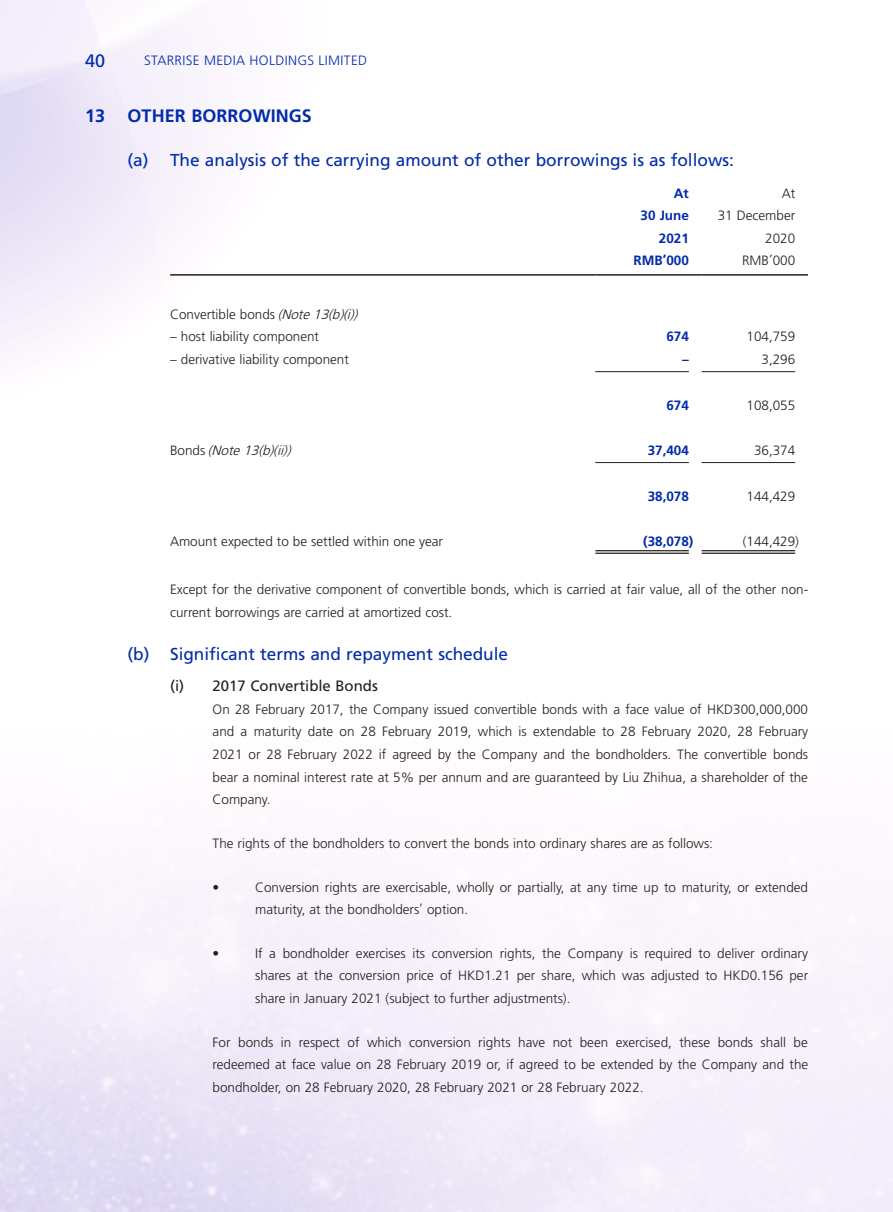
<style>
.page{position:relative;width:893px;height:1212px;background:#fff}
.page>*{position:absolute;margin:0;border:0;box-sizing:border-box;transform-origin:0 0}
.t1{font:700 18px "Frutiger LT Std";letter-spacing:.005em;color:#002baa}
.t2{font:18px "Frutiger LT Std";color:#002baa}
.t3{font:17.25px "Frutiger LT Std";color:#002baa}
.t4{font:15px "Frutiger LT Std";color:#231f20}
.t5{font:300 13.5px/22.5px "Frutiger LT Std";color:#231f20;text-align:justify}
.t6{font:700 13.5px/22.5px "Frutiger LT Std";color:#002baa;text-align:right}
.t7{font:300 13.5px "Frutiger LT Std";letter-spacing:.025em;color:#002baa}
.t8{font:italic 300 13.5px "Frutiger LT Std";color:#231f20}
.s1{font-style:italic}
.s2{font-style:normal}
</style>
<div class="page">
<hr style="left:170px;top:274px;width:425px;height:2px;background:#231f20">
<hr style="left:595px;top:274px;width:107px;height:2px;background:#231f20">
<hr style="left:702px;top:274px;width:106px;height:2px;background:#231f20">
<hr style="left:595px;top:371px;width:94px;height:1px;background:#231f20">
<hr style="left:702px;top:371px;width:93px;height:1px;background:#231f20">
<hr style="left:595px;top:462px;width:94px;height:1px;background:#231f20">
<hr style="left:702px;top:462px;width:93px;height:1px;background:#231f20">
<hr style="left:595px;top:550px;width:94px;height:1px;background:#231f20">
<hr style="left:595px;top:553px;width:94px;height:1px;background:#231f20">
<hr style="left:702px;top:550px;width:93px;height:1px;background:#231f20">
<hr style="left:702px;top:553px;width:93px;height:1px;background:#231f20">
<h1 class="t2" style="left:85px;top:51px;width:22px">40</h1>
<p class="t7" style="left:144px;top:52px;width:224px">STARRISE MEDIA HOLDINGS LIMITED</p>
<h1 class="t1" style="left:85px;top:106px;width:228px">13 OTHER BORROWINGS</h1>
<p class="t3" style="left:128px;top:150px;width:608px">(a) The analysis of the carrying amount of other borrowings is as follows:</p>
<p class="t6" style="left:641px;top:182px;width:50px">At<br>30 June<br>2021</p>
<p class="t5" style="left:718px;top:182px;width:79px;text-align:right">At<br>31 December<br>2020</p>
<p class="t6" style="left:633px;top:249px;width:57px">RMB’000</p>
<p class="t5" style="left:742px;top:249px;width:55px">RMB’000</p>
<p class="t5" style="left:170px;top:303px;width:193px">Convertible bonds <span class="s1">(Note13(b)(i))</span></p>
<p class="t5" style="left:170px;top:326px;width:150px">– host liability component</p>
<p class="t6" style="left:666px;top:325px;width:24px">674</p>
<p class="t5" style="left:747px;top:326px;width:50px">104,759</p>
<p class="t5" style="left:170px;top:348px;width:180px">– derivative liability component</p>
<p class="t6" style="left:682px;top:348px;width:8px">–</p>
<p class="t5" style="left:761px;top:348px;width:35px">3,296</p>
<p class="t6" style="left:666px;top:394px;width:24px">674</p>
<p class="t5" style="left:747px;top:394px;width:50px">108,055</p>
<p class="t8" style="left:170px;top:442px;width:126px"><span class="s2">B o n d s</span> (Note13(b)(ii))</p>
<p class="t6" style="left:648px;top:439px;width:43px">37,404</p>
<p class="t5" style="left:754px;top:439px;width:43px">36,374</p>
<p class="t6" style="left:648px;top:485px;width:43px">38,078</p>
<p class="t5" style="left:747px;top:485px;width:50px">144,429</p>
<p class="t5" style="left:170px;top:530px;width:274px">Amount expected to be settled within one year</p>
<p class="t6" style="left:643px;top:530px;width:52px">(38,078)</p>
<p class="t5" style="left:743px;top:530px;width:58px">(144,429)</p>
<p class="t5" style="left:170px;top:578px;width:640px">Except for the derivative component of convertible bonds, which is carried at fair value, all of the other non&shy;current borrowings are carried at amortized cost.</p>
<p class="t3" style="left:128px;top:644px;width:382px">(b) Significant terms and repayment schedule</p>
<p class="t4" style="left:170px;top:677px;width:209px">(i) 2017 Convertible Bonds</p>
<p class="t5" style="left:213px;top:698px;width:597px">On 28 February 2017, the Company issued convertible bonds with a face value of HKD300,000,000 and a maturity date on 28 February 2019, which is extendable to 28 February 2020, 28 February 2021 or 28 February 2022 if agreed by the Company and the bondholders. The convertible bonds bear a nominal interest rate at 5% per annum and are guaranteed by Liu Zhihua, a shareholder of the Company.</p>
<p class="t5" style="left:213px;top:832px;width:502px">The rights of the bondholders to convert the bonds into ordinary shares are as follows:</p>
<p class="t5" style="left:213px;top:876px;width:8px">•</p>
<p class="t5" style="left:255px;top:876px;width:554px">Conversion rights are exercisable, wholly or partially, at any time up to maturity, or extended maturity, at the bondholders’ option.</p>
<p class="t5" style="left:213px;top:942px;width:8px">•</p>
<p class="t5" style="left:255px;top:942px;width:554px">If a bondholder exercises its conversion rights, the Company is required to deliver ordinary shares at the conversion price of HKD1.21 per share, which was adjusted to HKD0.156 per share in January 2021 (subject to further adjustments).</p>
<p class="t5" style="left:213px;top:1031px;width:597px">For bonds in respect of which conversion rights have not been exercised, these bonds shall be redeemed at face value on 28 February 2019 or, if agreed to be extended by the Company and the bondholder, on 28 February 2020, 28 February 2021 or 28 February 2022.</p>
</div>
